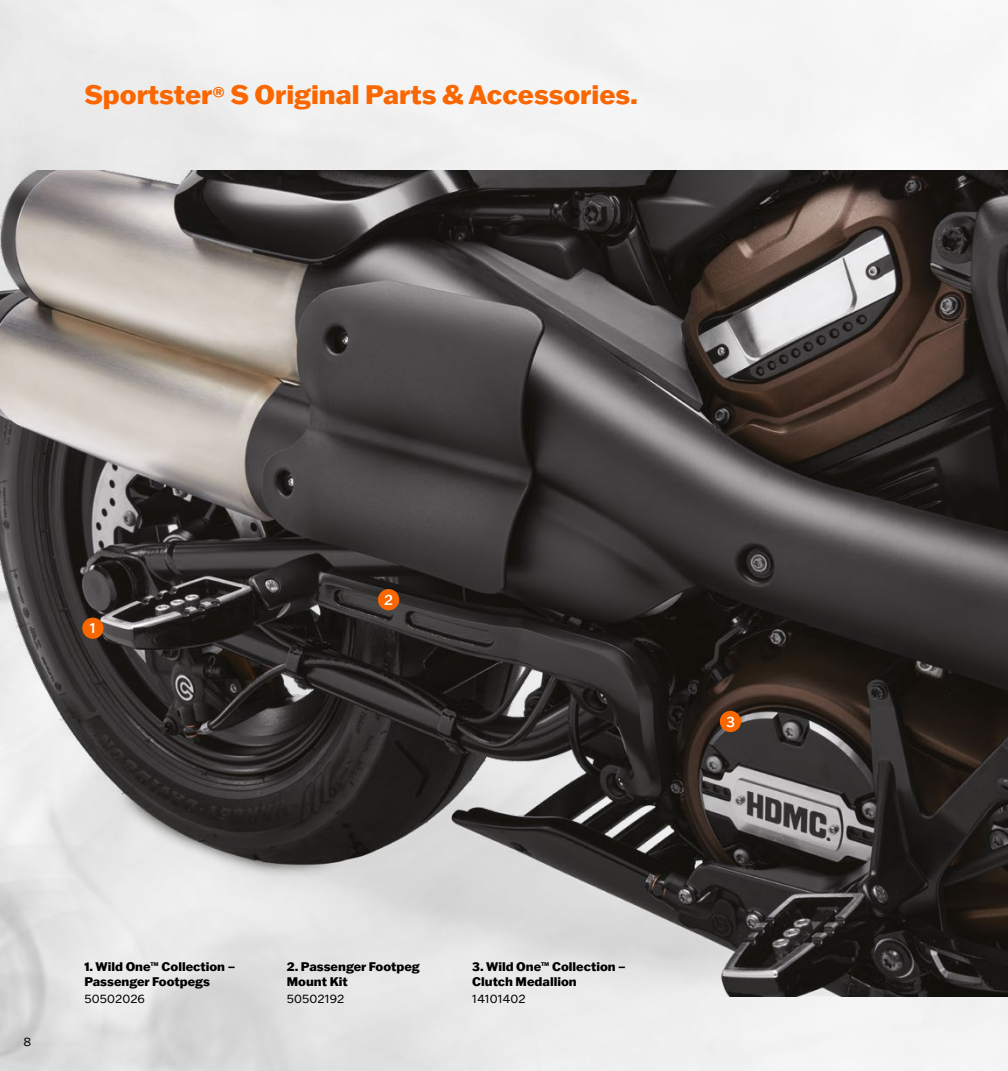
<style>
.page{position:relative;width:1008px;height:1071px;background:#fff}
.page>*{position:absolute;margin:0;border:0;box-sizing:border-box;transform-origin:0 0}
.t1{font:800 26.25px "Franklin Gothic ATF";color:#fa6600}
.t2{font:500 14px "Franklin Gothic ATF";color:#fff}
.t3{font:800 12.25px/14.9px "Franklin Gothic ATF";color:#000}
.t4{font:12.25px "Franklin Gothic ATF";letter-spacing:.01em;color:#000}
.s1{font-size:19.25px}
</style>
<div class="page">
<img style="left:0;top:0;width:1008px;height:1071px">
<img style="left:0;top:171px;width:1008px;height:825px">
<div style="left:378px;top:589px;width:21px;height:21px;background:#fa6600;border-radius:50%"></div>
<div style="left:720px;top:711px;width:21px;height:21px;background:#fa6600;border-radius:50%"></div>
<div style="left:82px;top:618px;width:22px;height:21px;background:#fa6600;border-radius:50%"></div>
<h1 class="t1" style="left:84px;top:77px;width:555px">Sportster<span class="s1">®</span> S Original Parts &amp; Accessories.</h1>
<p class="t2" style="left:90px;top:619px;width:7px">1</p>
<p class="t2" style="left:384px;top:591px;width:10px">2</p>
<p class="t4" style="left:24px;top:1034px;width:9px">8</p>
<p class="t3" style="left:84px;top:959px;width:152px">1. Wild One™ Collection –<br>Passenger Footpegs</p>
<p class="t4" style="left:84px;top:991px;width:62px">50502026</p>
<p class="t3" style="left:287px;top:959px;width:134px">2. Passenger Footpeg<br>Mount Kit</p>
<p class="t4" style="left:287px;top:991px;width:59px">50502192</p>
<p class="t3" style="left:472px;top:959px;width:155px">3. Wild One™ Collection –<br>Clutch Medallion</p>
<p class="t4" style="left:472px;top:991px;width:55px">14101402</p>
<p class="t2" style="left:726px;top:712px;width:10px">3</p>
</div>
